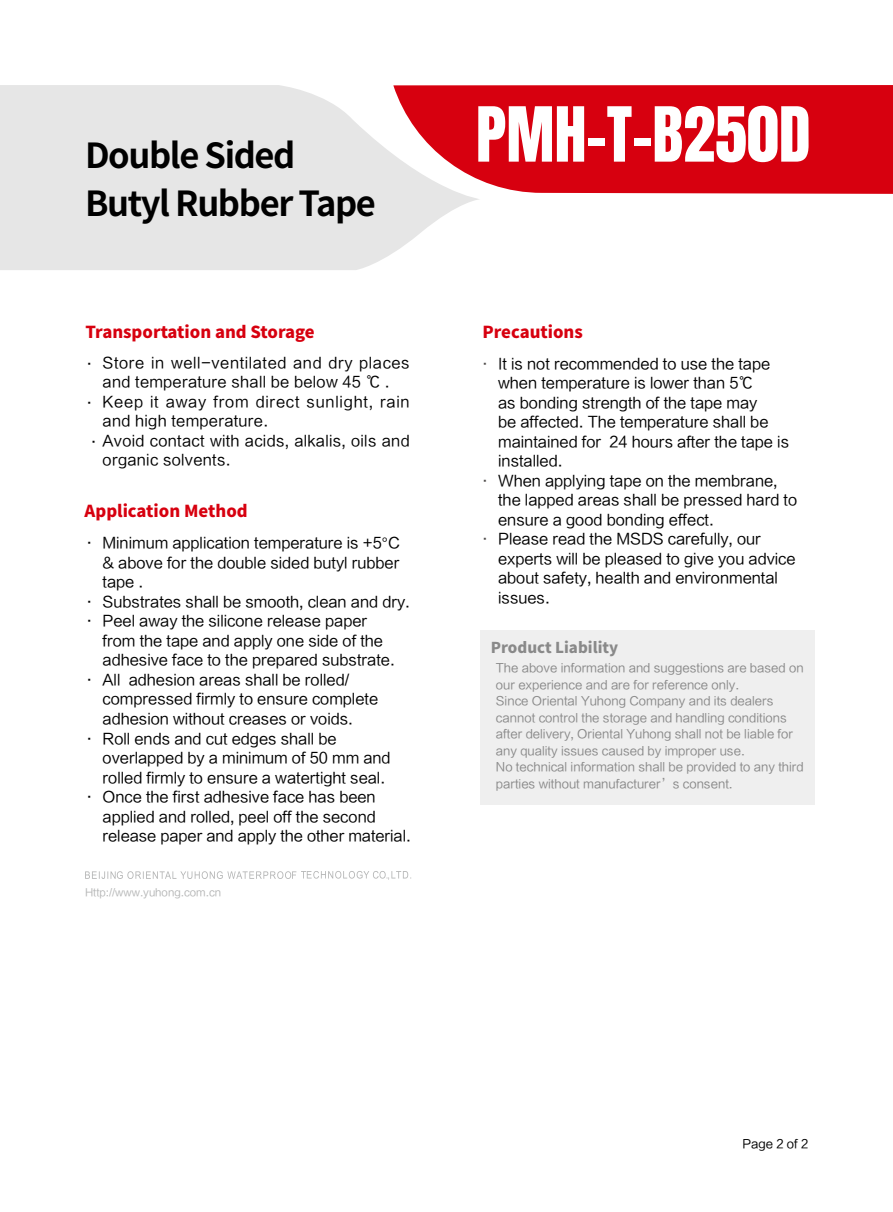
<style>
.page{position:relative;width:893px;height:1212px;background:#fff}
.page>*{position:absolute;margin:0;border:0;box-sizing:border-box;transform-origin:0 0}
.t1{font:64.5px "Anton";color:#fff}
.t2{font:700 34.5px/48px "Source Han Sans CN";letter-spacing:-.04em;color:#000}
.t3{font:800 16.5px "Source Han Sans CN";color:#d7000f}
.t4{font:15px/19.5px "FZLTHJW GB1 0";color:#000}
.t5{font:15px "FZLTHJW GB1 0";letter-spacing:.02em;color:#000}
.t6{font:15px "FZLTHJW GB1 0";letter-spacing:.04em;color:#000}
.t7{font:15px "FZLTHJW GB1 0";letter-spacing:.05em;color:#000}
.t8{font:800 15px "Source Han Sans CN";color:#898989}
.t9{font:12px/16.5px "FZLTHJW GB1 0";color:#898989}
.t10{font:12px "FZLTHJW GB1 0";color:#000}
.t11{font:10.5px "FZLTHJW GB1 0";color:#b5b6b6}
.s1{color:#4c4948}
</style>
<div class="page">
<svg style="left:0;top:85px;width:479px;height:185px;background:#e8e8e8"></svg>
<svg style="left:85px;top:871px;width:326px;height:9px"></svg>
<svg style="left:393px;top:85px;width:500px;height:109px;background:#d91523"></svg>
<div style="left:480px;top:630px;width:334px;height:175px;background:#efefef"></div>
<h2 class="t2" style="left:85px;top:132px;width:292px">Double Sided<br>Butyl Rubber Tape</h2>
<p class="t3" style="left:85px;top:322px;width:231px">Transportation and Storage</p>
<p class="t6" style="left:82px;top:354px;width:329px">· Store in well-ventilated and dry places</p>
<p class="t5" style="left:103px;top:374px;width:288px">and temperature shall be below 45 ℃ .</p>
<p class="t7" style="left:82px;top:393px;width:329px">· Keep it away from direct sunlight, rain</p>
<p class="t5" style="left:103px;top:413px;width:167px">and high temperature.</p>
<p class="t5" style="left:86px;top:432px;width:325px">·Avoid contact with acids, alkalis, oils and</p>
<p class="t5" style="left:103px;top:452px;width:129px">organic solvents.</p>
<p class="t3" style="left:85px;top:502px;width:165px">Application Method</p>
<p class="t4" style="left:82px;top:534px;width:320px">· Minimum application temperature is +5°C</p>
<p class="t4" style="left:103px;top:553px;width:298px">&amp; above for the double sided butyl rubber</p>
<p class="t4" style="left:103px;top:573px;width:42px">tape .</p>
<p class="t4" style="left:82px;top:592px;width:330px">· Substrates shall be smooth, clean and dry.</p>
<p class="t4" style="left:82px;top:612px;width:287px">· Peel away the silicone release paper</p>
<p class="t4" style="left:103px;top:631px;width:282px">from the tape and apply one side of the</p>
<p class="t4" style="left:103px;top:651px;width:294px">adhesive face to the prepared substrate.</p>
<p class="t4" style="left:82px;top:670px;width:269px">· All adhesion areas shall be rolled/</p>
<p class="t4" style="left:103px;top:690px;width:277px">compressed firmly to ensure complete</p>
<p class="t4" style="left:103px;top:709px;width:252px">adhesion without creases or voids.</p>
<p class="t4" style="left:82px;top:729px;width:256px">· Roll ends and cut edges shall be</p>
<p class="t4" style="left:103px;top:748px;width:290px">overlapped by a minimum of 50 mm and</p>
<p class="t4" style="left:103px;top:768px;width:284px">rolled firmly to ensure a watertight seal.</p>
<p class="t4" style="left:82px;top:787px;width:295px">· Once the first adhesive face has been</p>
<p class="t4" style="left:103px;top:807px;width:275px">applied and rolled, peel off the second</p>
<p class="t4" style="left:103px;top:826px;width:310px">release paper and apply the other material.</p>
<p class="t11" style="left:85px;top:887px;width:138px">Http://www.yuhong.com.cn</p>
<h1 class="t1" style="left:476px;top:102px;width:336px">PMH-T-B250D</h1>
<p class="t3" style="left:482px;top:322px;width:102px">Precautions</p>
<p class="t4" style="left:477px;top:354px;width:294px"><span class="s1">·</span> It is not recommended to use the tape</p>
<p class="t4" style="left:498px;top:374px;width:292px">when temperature is lower than 5℃<br>as bonding strength of the tape may<br>be affected. The temperature shall be maintained for 24 hours after the tape is installed.</p>
<p class="t4" style="left:498px;top:491px;width:301px">the lapped areas shall be pressed hard to ensure a good bonding effect.</p>
<p class="t4" style="left:498px;top:549px;width:299px">experts will be pleased to give you advice about safety, health and environmental issues.</p>
<p class="t4" style="left:477px;top:471px;width:302px"><span class="s1">·</span> When applying tape on the membrane,</p>
<p class="t4" style="left:477px;top:530px;width:285px"><span class="s1">·</span> Please read the MSDS carefully, our</p>
<p class="t8" style="left:491px;top:639px;width:129px">Product Liability</p>
<p class="t9" style="left:496px;top:660px;width:309px">The above information and suggestions are based on our experience and are for reference only.<br>Since Oriental Yuhong Company and its dealers cannot control the storage and handling conditions after delivery, Oriental Yuhong shall not be liable for any quality issues caused by improper use.<br>No technical information shall be provided to any third parties without manufacturer’s consent.</p>
<p class="t10" style="left:742px;top:1137px;width:67px">Page 2 of 2</p>
</div>
